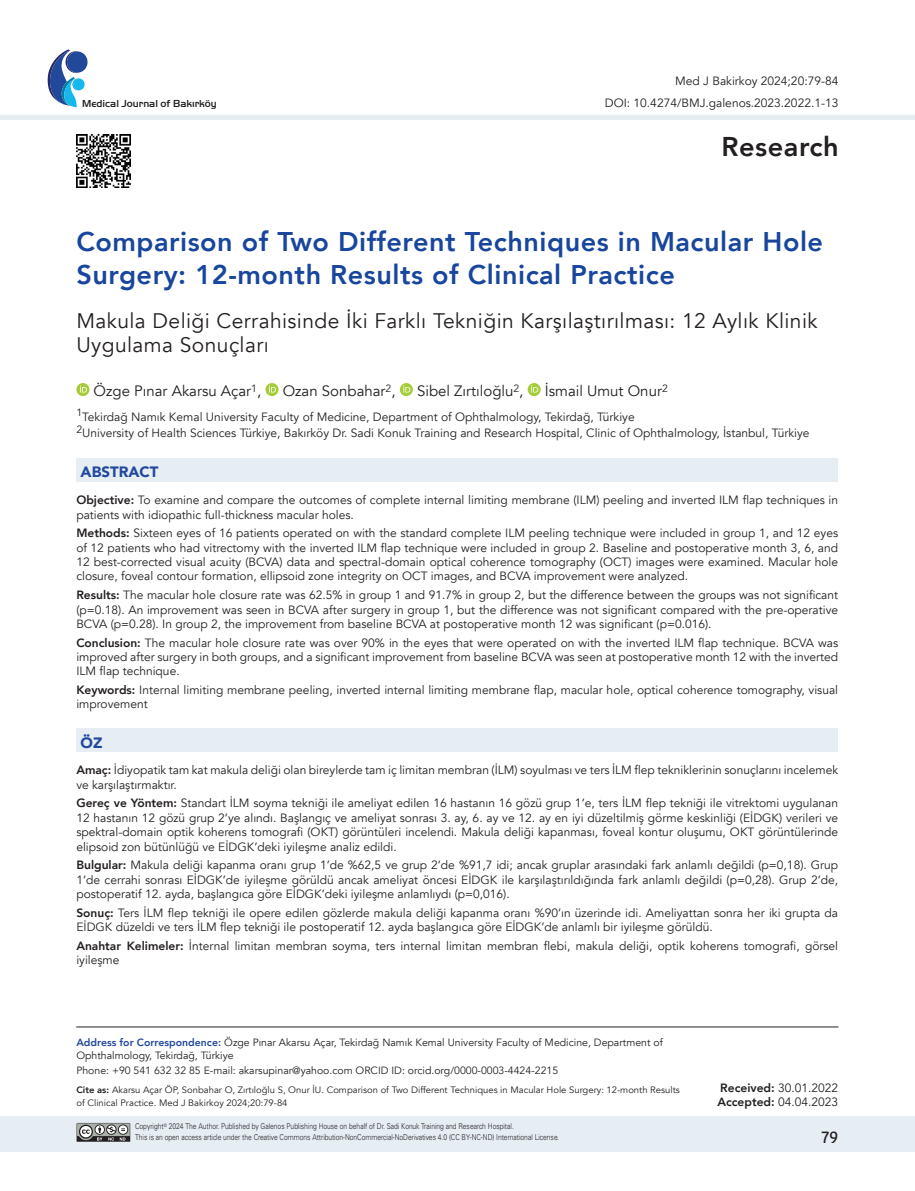
<style>
.page{position:relative;width:915px;height:1191px;background:#fff}
.page>*{position:absolute;margin:0;border:0;box-sizing:border-box;transform-origin:0 0}
.t1{font:800 27.15px "Avenir";letter-spacing:.02em;color:#231f20}
.BAŞLIK_BÜYÜK{font:800 27px/32.4px "Avenir";letter-spacing:.02em;color:#18469d}
.ANA_BAŞLIK_2{font:21px/24px "Avenir";letter-spacing:.02em;color:#231f20}
.t2{font:500 16.5px "Kohinoor Devanagari";color:#231f20}
.YAZAR{font:15px "Avenir";color:#231f20}
.başlık_iç{font:900 15px "Avenir";color:#22489b}
.ÖZET{font:12px/14.4px "Avenir";color:#231f20}
.KURUM{font:12px "Avenir";color:#231f20}
.sayfa_no{font:12px "Avenir";color:#231f20}
.t3{font:10.5px/12.8px "Avenir";color:#231f20}
.t4{font:500 10.5px "Handel Got D";color:#231f20}
.t5{font:9.3px/13.5px "Avenir";color:#231f20}
.t6{font:8.1px/10.5px "Univers Light Tr";letter-spacing:-.005em;color:#231f20;scale:.83 1}
.s1{font-weight:800}
.s2{font-weight:800;color:#22489b}
</style>
<div class="page">
<div style="left:0;top:1116px;width:914px;height:35px;background:#e6edf3"></div>
<hr style="left:0;top:115px;width:914px;height:4px;background:#e6edf3">
<svg style="left:48px;top:49px;width:40px;height:58px"></svg>
<svg style="left:77px;top:1123px;width:53px;height:18px"></svg>
<img style="left:77px;top:134px;width:53px;height:54px">
<svg style="left:76px;top:383px;width:13px;height:13px"></svg>
<svg style="left:80px;top:385px;width:7px;height:7px"></svg>
<svg style="left:265px;top:383px;width:13px;height:13px"></svg>
<svg style="left:269px;top:385px;width:7px;height:7px"></svg>
<svg style="left:399px;top:383px;width:14px;height:13px"></svg>
<svg style="left:403px;top:385px;width:7px;height:7px"></svg>
<svg style="left:527px;top:383px;width:13px;height:13px"></svg>
<svg style="left:531px;top:385px;width:7px;height:7px"></svg>
<div style="left:76px;top:458px;width:761px;height:24px;background:#e6edf3"></div>
<div style="left:76px;top:728px;width:761px;height:24px;background:#e6edf3"></div>
<hr style="left:76px;top:1026px;width:762px;height:1px;background:#231f20">
<p class="t4" style="left:82px;top:98px;width:136px">Medical Journal of Bakırköy</p>
<p class="sayfa_no" style="left:675px;top:74px;width:164px">Med J Bakirkoy 2024;20:79-84</p>
<p class="ÖZET" style="left:604px;top:96px;width:235px">DOI: 10.4274/BMJ.galenos.2023.2022.1-13</p>
<h1 class="t1" style="left:721px;top:126px;width:119px">Research</h1>
<p class="BAŞLIK_BÜYÜK" style="left:76px;top:226px;width:748px">Comparison of Two Different Techniques in Macular Hole<br>Surgery: 12-month Results of Clinical Practice</p>
<p class="ANA_BAŞLIK_2" style="left:76px;top:309px;width:742px">Makula Deliği Cerrahisinde İki Farklı Tekniğin Karşılaştırılması: 12 Aylık Klinik<br>Uygulama Sonuçları</p>
<p class="YAZAR" style="left:94px;top:382px;width:169px">Özge Pınar Akarsu Açar<sup>1</sup>,</p>
<p class="YAZAR" style="left:282px;top:382px;width:114px">Ozan Sonbahar<sup>2</sup>,</p>
<p class="YAZAR" style="left:417px;top:382px;width:108px">Sibel Zırtıloğlu<sup>2</sup>,</p>
<p class="YAZAR" style="left:544px;top:382px;width:124px">İsmail Umut Onur<sup>2</sup></p>
<p class="KURUM" style="left:76px;top:409px;width:559px"><sup>1</sup>Tekirdağ Namık Kemal University Faculty of Medicine, Department of Ophthalmology, Tekirdağ, Türkiye</p>
<p class="KURUM" style="left:76px;top:426px;width:734px"><sup>2</sup>University of Health Sciences Türkiye, Bakırköy Dr. Sadi Konuk Training and Research Hospital, Clinic of Ophthalmology, İstanbul, Türkiye</p>
<p class="başlık_iç" style="left:81px;top:459px;width:79px">ABSTRACT</p>
<p class="ÖZET" style="left:76px;top:493px;width:763px"><span class="s1">Objective:</span> To examine and compare the outcomes of complete internal limiting membrane (ILM) peeling and inverted ILM flap techniques in patients with idiopathic full-thickness macular holes.</p>
<p class="ÖZET" style="left:76px;top:526px;width:763px;text-align:justify"><span class="s1">Methods:</span> Sixteen eyes of 16 patients operated on with the standard complete ILM peeling technique were included in group 1, and 12 eyes of 12 patients who had vitrectomy with the inverted ILM flap technique were included in group 2. Baseline and postoperative month 3, 6, and 12 best-corrected visual acuity (BCVA) data and spectral-domain optical coherence tomography (OCT) images were examined. Macular hole closure, foveal contour formation, ellipsoid zone integrity on OCT images, and BCVA improvement were analyzed.</p>
<p class="ÖZET" style="left:76px;top:588px;width:763px;text-align:justify"><span class="s1">Results:</span> The macular hole closure rate was 62.5% in group 1 and 91.7% in group 2, but the difference between the groups was not significant (p=0.18). An improvement was seen in BCVA after surgery in group 1, but the difference was not significant compared with the pre-operative BCVA (p=0.28). In group 2, the improvement from baseline BCVA at postoperative month 12 was significant (p=0.016).</p>
<p class="ÖZET" style="left:76px;top:635px;width:763px;text-align:justify"><span class="s1">Conclusion:</span> The macular hole closure rate was over 90% in the eyes that were operated on with the inverted ILM flap technique. BCVA was improved after surgery in both groups, and a significant improvement from baseline BCVA was seen at postoperative month 12 with the inverted ILM flap technique.</p>
<p class="ÖZET" style="left:76px;top:683px;width:763px"><span class="s1">Keywords:</span> Internal limiting membrane peeling, inverted internal limiting membrane flap, macular hole, optical coherence tomography, visual improvement</p>
<p class="başlık_iç" style="left:81px;top:729px;width:23px">ÖZ</p>
<p class="ÖZET" style="left:76px;top:763px;width:763px"><span class="s1">Amaç:</span> İdiyopatik tam kat makula deliği olan bireylerde tam iç limitan membran (İLM) soyulması ve ters İLM flep tekniklerinin sonuçlarını incelemek ve karşılaştırmaktır.</p>
<p class="ÖZET" style="left:76px;top:796px;width:763px;text-align:justify"><span class="s1">Gereç ve Yöntem:</span> Standart İLM soyma tekniği ile ameliyat edilen 16 hastanın 16 gözü grup 1’e, ters İLM flep tekniği ile vitrektomi uygulanan 12 hastanın 12 gözü grup 2’ye alındı. Başlangıç ve ameliyat sonrası 3. ay, 6. ay ve 12. ay en iyi düzeltilmiş görme keskinliği (EİDGK) verileri ve spektral-domain optik koherens tomografi (OKT) görüntüleri incelendi. Makula deliği kapanması, foveal kontur oluşumu, OKT görüntülerinde elipsoid zon bütünlüğü ve EİDGK’deki iyileşme analiz edildi.</p>
<p class="ÖZET" style="left:76px;top:858px;width:763px;text-align:justify"><span class="s1">Bulgular:</span> Makula deliği kapanma oranı grup 1’de %62,5 ve grup 2’de %91,7 idi; ancak gruplar arasındaki fark anlamlı değildi (p=0,18). Grup 1’de cerrahi sonrası EİDGK’de iyileşme görüldü ancak ameliyat öncesi EİDGK ile karşılaştırıldığında fark anlamlı değildi (p=0,28). Grup 2’de, postoperatif 12. ayda, başlangıca göre EİDGK’deki iyileşme anlamlıydı (p=0,016).</p>
<p class="ÖZET" style="left:76px;top:905px;width:763px"><span class="s1">Sonuç:</span> Ters İLM flep tekniği ile opere edilen gözlerde makula deliği kapanma oranı %90’ın üzerinde idi. Ameliyattan sonra her iki grupta da<br>EİDGK düzeldi ve ters İLM flep tekniği ile postoperatif 12. ayda başlangıca göre EİDGK’de anlamlı bir iyileşme görüldü.</p>
<p class="ÖZET" style="left:76px;top:938px;width:763px"><span class="s1">Anahtar Kelimeler:</span> İnternal limitan membran soyma, ters internal limitan membran flebi, makula deliği, optik koherens tomografi, görsel iyileşme</p>
<p class="t3" style="left:76px;top:1036px;width:587px"><span class="s2">Address for Correspondence:</span> Özge Pınar Akarsu Açar, Tekirdağ Namık Kemal University Faculty of Medicine, Department of<br>Ophthalmology, Tekirdağ, Türkiye</p>
<p class="t3" style="left:76px;top:1063px;width:483px">Phone: +90 541 632 32 85 E-mail: akarsupinar@yahoo.com ORCID ID: orcid.org/0000-0003-4424-2215</p>
<p class="t5" style="left:76px;top:1083px;width:604px"><span class="s1">Cite as:</span> Akarsu Açar ÖP, Sonbahar O, Zırtıloğlu S, Onur İU. Comparison of Two Different Techniques in Macular Hole Surgery: 12-month Results of Clinical Practice. Med J Bakirkoy 2024;20:79-84</p>
<p class="t6" style="left:135px;top:1121px;width:512px">Copyright<sup>©</sup> 2024 The Author. Published by Galenos Publishing House on behalf of Dr. Sadi Konuk Training and Research Hospital.<br>This is an open access article under the Creative Commons Attribution-NonCommercial-NoDerivatives 4.0 (CC BY-NC-ND) International License.</p>
<p class="ÖZET" style="left:720px;top:1080px;width:119px"><span class="s1">Received:</span> 30.01.2022</p>
<p class="ÖZET" style="left:717px;top:1095px;width:122px"><span class="s1">Accepted:</span> 04.04.2023</p>
<h3 class="t2" style="left:821px;top:1127px;width:18px">79</h3>
</div>
